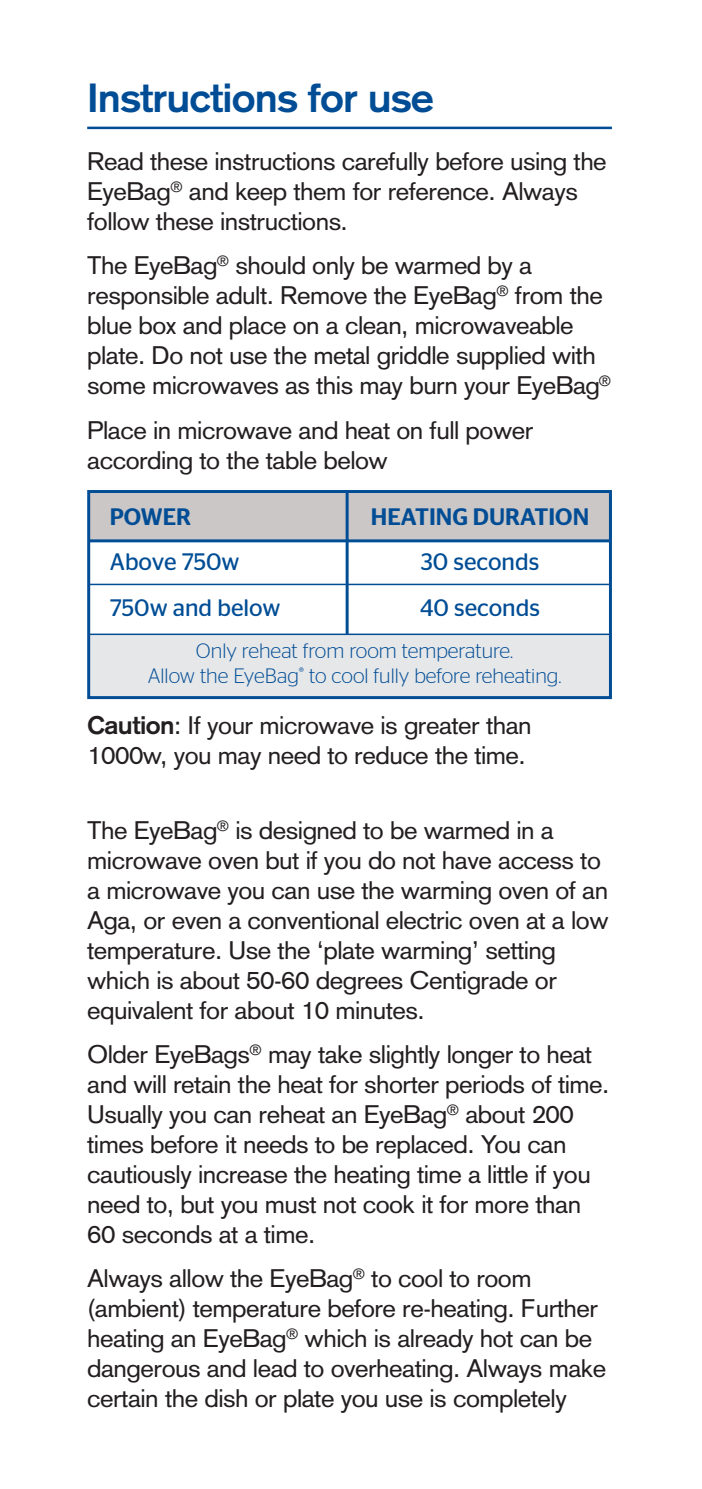
<style>
.page{position:relative;width:702px;height:1489px;background:#fff}
.page>*{position:absolute;margin:0;border:0;box-sizing:border-box;transform-origin:0 0}
.t1{font:700 40px "Akzidenz Grotesk";letter-spacing:-.02em;color:#014d95;scale:1.04 1}
.t2{font:25px/30px "Akzidenz Grotesk";letter-spacing:-.02em;color:#231f20;scale:1.04 1}
.t3{font:23.75px "Stag Sans";color:#014d95}
.t4{font:500 23.75px "Stag Sans";color:#014d95}
.t5{font:300 20.75px/25px "Stag Sans";color:#014d95;text-align:center}
.s1{font-weight:700}
</style>
<div class="page">
<div style="left:88px;top:490px;width:523px;height:50px;background:#cac7c6"></div>
<div style="left:88px;top:635px;width:523px;height:62px;background:#e6e7e9"></div>
<div style="left:87px;top:490px;width:525px;height:209px;border:3px solid #014d95"></div>
<hr style="left:88px;top:539px;width:522px;height:3px;background:#014d95">
<hr style="left:88px;top:633px;width:522px;height:2px;background:#014d95">
<hr style="left:88px;top:583px;width:522px;height:2px;background:#014d95">
<hr style="left:345px;top:492px;width:3px;height:142px;background:#014d95">
<hr style="left:87px;top:127px;width:525px;height:2px;background:#014d95">
<p class="t1" style="left:87px;top:74px;width:335px">Instructions for use</p>
<p class="t2" style="left:87px;top:146px;width:501px">Read these instructions carefully before using the<br>EyeBag<sup>®</sup> and keep them for reference. Always follow these instructions.</p>
<p class="t2" style="left:87px;top:250px;width:505px">The EyeBag<sup>®</sup> should only be warmed by a responsible adult. Remove the EyeBag<sup>®</sup> from the blue box and place on a clean, microwaveable plate. Do not use the metal griddle supplied with some microwaves as this may burn your EyeBag<sup>®</sup></p>
<p class="t2" style="left:87px;top:415px;width:430px">Place in microwave and heat on full power according to the table below</p>
<p class="t4" style="left:110px;top:503px;width:83px">POWER</p>
<p class="t4" style="left:371px;top:503px;width:220px">HEATING DURATION</p>
<p class="t3" style="left:110px;top:548px;width:131px">Above 750w</p>
<p class="t3" style="left:421px;top:548px;width:120px">30 seconds</p>
<p class="t3" style="left:110px;top:594px;width:172px">750w and below</p>
<p class="t3" style="left:420px;top:594px;width:121px">40 seconds</p>
<p class="t5" style="left:148px;top:637px;width:415px">Only reheat from room temperature.<br>Allow the EyeBag<sup>®</sup> to cool fully before reheating.</p>
<p class="t2" style="left:87px;top:710px;width:429px"><span class="s1">Caution</span>: If your microwave is greater than<br>1000w, you may need to reduce the time.</p>
<p class="t2" style="left:87px;top:815px;width:503px">The EyeBag<sup>®</sup> is designed to be warmed in a microwave oven but if you do not have access to a microwave you can use the warming oven of an Aga, or even a conventional electric oven at a low temperature. Use the ‘plate warming’ setting which is about 50-60 degrees Centigrade or equivalent for about 10 minutes.</p>
<p class="t2" style="left:87px;top:1039px;width:503px">Older EyeBags<sup>®</sup> may take slightly longer to heat and will retain the heat for shorter periods of time.<br>Usually you can reheat an EyeBag<sup>®</sup> about 200 times before it needs to be replaced. You can cautiously increase the heating time a little if you need to, but you must not cook it for more than 60 seconds at a time.</p>
<p class="t2" style="left:87px;top:1263px;width:500px">Always allow the EyeBag<sup>®</sup> to cool to room (ambient) temperature before re-heating. Further heating an EyeBag<sup>®</sup> which is already hot can be dangerous and lead to overheating. Always make certain the dish or plate you use is completely</p>
</div>
